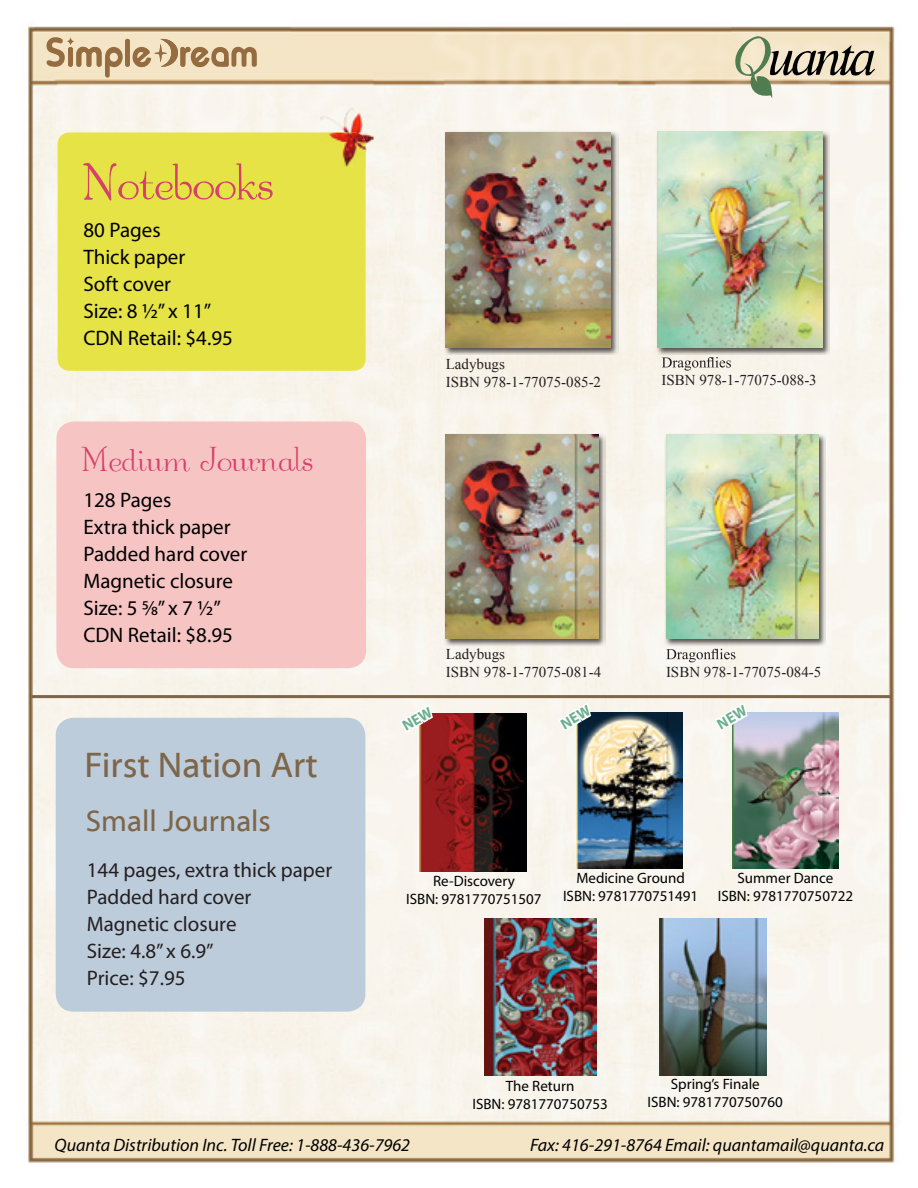
<style>
.page{position:relative;width:918px;height:1188px;background:#fff}
.page>*{position:absolute;margin:0;border:0;box-sizing:border-box;transform-origin:0 0}
.t1{font:54px "Garton";color:#d6406b}
.t2{font:36px "Myriad Web Pro";color:#7d664a}
.t3{font:36px "Garton";color:#d6406b}
.t4{font:30px "Myriad Web Pro";color:#7d664a}
.t5{font:21px/27px "Myriad Pro";color:#000}
.t6{font:21px/27px "Myriad Pro";color:#241f21}
.t7{font:italic 18px "Myriad Pro";color:#000}
.t8{font:15px/18px "Myriad Pro";color:#000;text-align:center}
.t9{font:15px/18px "Times New Roman";color:#241f21}
</style>
<div class="page">
<img style="left:28px;top:1125px;width:867px;height:39px">
<img style="left:24px;top:26px;width:874px;height:1099px">
<hr style="left:32px;top:695px;width:860px;height:3px;background:#7d664a">
<div style="left:56px;top:718px;width:309px;height:294px;background:#bdccdb;border-radius:18px"></div>
<div style="left:56px;top:422px;width:310px;height:246px;background:#f7c4c4;border-radius:18px"></div>
<img style="left:655px;top:130px;width:175px;height:225px">
<img style="left:657px;top:131px;width:165px;height:216px">
<img style="left:444px;top:130px;width:174px;height:225px">
<img style="left:446px;top:132px;width:165px;height:215px">
<svg style="left:662px;top:357px;width:69px;height:14px"></svg>
<div style="left:58px;top:133px;width:308px;height:238px;background:#e6e347;border-radius:12px"></div>
<img style="left:320px;top:107px;width:54px;height:60px">
<img style="left:320px;top:132px;width:46px;height:35px">
<svg style="left:320px;top:157px;width:5px;height:10px"></svg>
<img style="left:444px;top:433px;width:162px;height:213px">
<img style="left:446px;top:434px;width:152px;height:205px">
<img style="left:664px;top:433px;width:162px;height:213px">
<img style="left:666px;top:434px;width:152px;height:205px">
<svg style="left:666px;top:649px;width:69px;height:13px"></svg>
<svg style="left:735px;top:36px;width:140px;height:62px;background:#c3bda6"></svg>
<svg style="left:47px;top:37px;width:210px;height:41px;background:#d7c09d"></svg>
<img style="left:484px;top:919px;width:112px;height:156px">
<img style="left:733px;top:712px;width:106px;height:156px">
<img style="left:420px;top:714px;width:106px;height:157px">
<img style="left:576px;top:712px;width:107px;height:157px">
<img style="left:659px;top:918px;width:108px;height:157px">
<svg style="left:398px;top:702px;width:37px;height:33px"></svg>
<svg style="left:556px;top:701px;width:37px;height:32px"></svg>
<svg style="left:713px;top:701px;width:36px;height:32px"></svg>
<h1 class="t1" style="left:81px;top:157px;width:193px">Notebooks</h1>
<h3 class="t5" style="left:83px;top:216px;width:151px">80 Pages<br>Thick paper<br>Soft cover<br>Size: 8 1/2” x 11”<br>CDN Retail: $4.95</h3>
<h2 class="t3" style="left:81px;top:442px;width:233px">Medium Journals</h2>
<h3 class="t5" style="left:83px;top:486px;width:165px">128 Pages<br>Extra thick paper<br>Padded hard cover<br>Magnetic closure<br>Size: 5 5/8” x 7 1/2”<br>CDN Retail: $8.95</h3>
<h2 class="t2" style="left:85px;top:745px;width:235px">First Nation Art</h2>
<h3 class="t4" style="left:86px;top:804px;width:186px">Small Journals</h3>
<h3 class="t6" style="left:87px;top:856px;width:247px">144 pages, extra thick paper<br>Padded hard cover<br>Magnetic closure<br>Size: 4.8” x 6.9”<br>Price: $7.95</h3>
<p class="t9" style="left:446px;top:355px;width:157px">Ladybugs<br>ISBN 978-1-77075-085-2</p>
<p class="t9" style="left:662px;top:371px;width:157px">ISBN 978-1-77075-088-3</p>
<p class="t9" style="left:446px;top:645px;width:157px">Ladybugs<br>ISBN 978-1-77075-081-4</p>
<p class="t9" style="left:666px;top:663px;width:157px">ISBN 978-1-77075-084-5</p>
<p class="t8" style="left:406px;top:872px;width:137px">Re-Discovery<br>ISBN: 9781770751507</p>
<p class="t8" style="left:563px;top:869px;width:137px">Medicine Ground<br>ISBN: 9781770751491</p>
<p class="t8" style="left:718px;top:869px;width:137px">Summer Dance<br>ISBN: 9781770750722</p>
<p class="t8" style="left:473px;top:1077px;width:137px">The Return<br>ISBN: 9781770750753</p>
<p class="t8" style="left:648px;top:1075px;width:137px">Spring’s Finale<br>ISBN: 9781770750760</p>
<p class="t7" style="left:55px;top:1134px;width:357px">Quanta Distribution Inc. Toll Free: 1-888-436-7962</p>
<p class="t7" style="left:530px;top:1134px;width:356px">Fax: 416-291-8764 Email: quantamail@quanta.ca</p>
</div>
